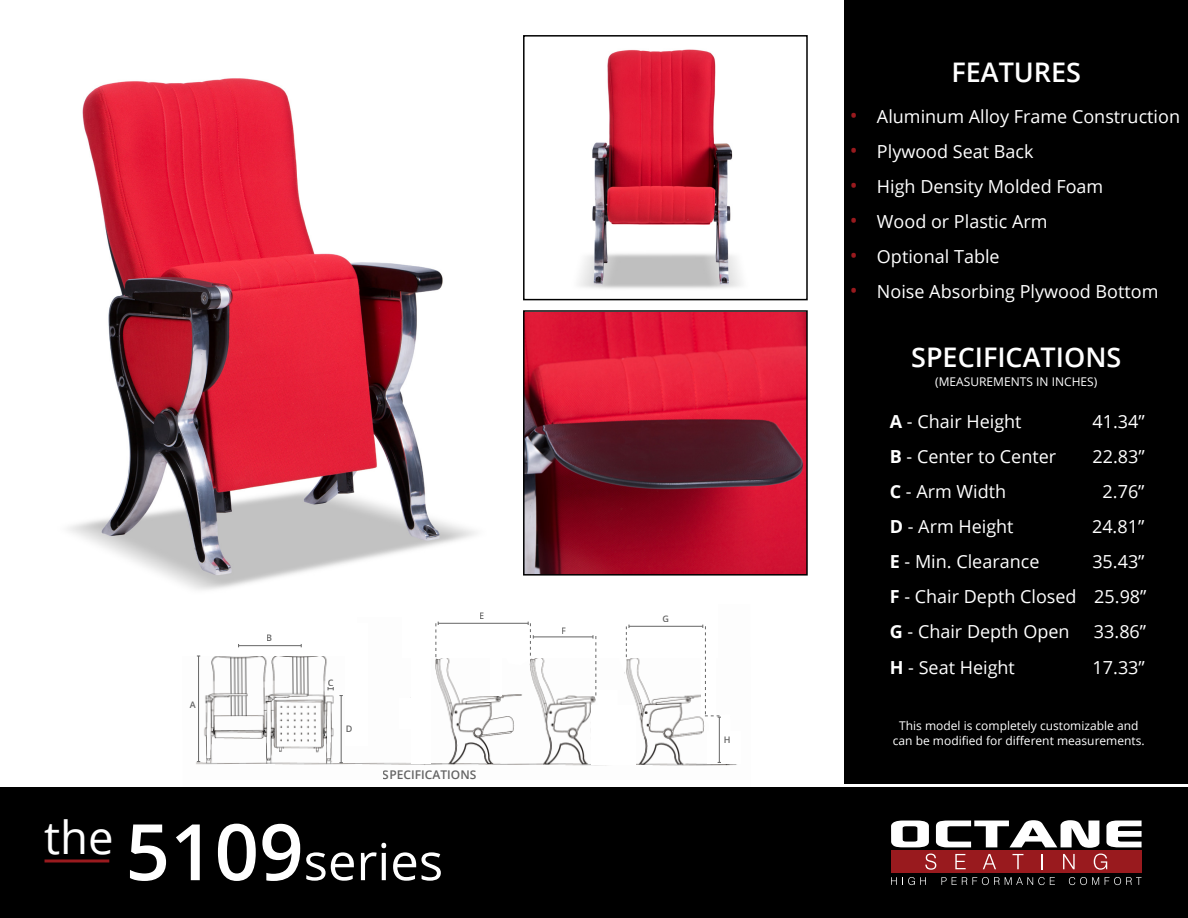
<style>
.page{position:relative;width:1188px;height:918px;background:#fff}
.page>*{position:absolute;margin:0;border:0;box-sizing:border-box;transform-origin:0 0}
.t1{font:51px "Open Sans";color:#fff}
.t2{font:600 27px "Open Sans";color:#fff}
.Bullet{font:18px "Open Sans";color:#fff}
.Bullet-2{font:12px/14.4px "Open Sans";color:#fff;text-align:center}
.t3{font:600 12px "Open Sans";color:#000}
.t4{font:600 9px "Open Sans";color:#000}
.s1{font-weight:600;font-size:78px}
.s2{font-size:21px;color:#991a1e}
.s3{font-weight:700}
</style>
<div class="page">
<img style="left:196px;top:656px;width:541px;height:110px">
<div style="left:403px;top:594px;width:315px;height:63px;background:#fff"></div>
<div style="left:411px;top:657px;width:20px;height:107px;background:#fff"></div>
<div style="left:345px;top:623px;width:23px;height:123px;background:#fff"></div>
<div style="left:490px;top:624px;width:11px;height:72px;background:#fff"></div>
<div style="left:592px;top:705px;width:44px;height:60px;background:#fff"></div>
<div style="left:707px;top:732px;width:34px;height:32px;background:#fff"></div>
<div style="left:399px;top:698px;width:16px;height:30px;background:#fff"></div>
<div style="left:845px;top:0;width:343px;height:784px;background:#000"></div>
<div style="left:0;top:787px;width:1188px;height:131px;background:#000"></div>
<hr style="left:45px;top:860px;width:64px;height:2px;background:#991a1e">
<img style="left:68px;top:78px;width:408px;height:512px">
<hr style="left:239px;top:645px;width:62px;height:1px;background:#000">
<hr style="left:629px;top:626px;width:74px;height:1px;background:#000">
<hr style="left:438px;top:623px;width:90px;height:1px;background:#000">
<hr style="left:533px;top:637px;width:60px;height:1px;background:#000">
<hr style="left:341px;top:696px;width:1px;height:67px;background:#000">
<svg style="left:328px;top:687px;width:15px;height:9px"></svg>
<hr style="left:719px;top:717px;width:1px;height:45px;background:#000">
<hr style="left:198px;top:656px;width:1px;height:106px;background:#000">
<svg style="left:503px;top:622px;width:36px;height:43px"></svg>
<svg style="left:700px;top:625px;width:31px;height:127px"></svg>
<svg style="left:592px;top:625px;width:38px;height:80px"></svg>
<svg style="left:431px;top:622px;width:20px;height:37px"></svg>
<div style="left:891px;top:850px;width:251px;height:23px;background:#991a1e"></div>
<svg style="left:891px;top:877px;width:35px;height:8px"></svg>
<svg style="left:941px;top:877px;width:114px;height:8px"></svg>
<svg style="left:1069px;top:877px;width:30px;height:8px"></svg>
<svg style="left:1105px;top:877px;width:37px;height:8px"></svg>
<svg style="left:891px;top:821px;width:38px;height:26px"></svg>
<svg style="left:936px;top:820px;width:163px;height:28px"></svg>
<svg style="left:1106px;top:821px;width:36px;height:26px"></svg>
<svg style="left:925px;top:854px;width:11px;height:16px"></svg>
<svg style="left:955px;top:854px;width:11px;height:15px"></svg>
<svg style="left:983px;top:854px;width:13px;height:15px"></svg>
<svg style="left:1013px;top:854px;width:10px;height:15px"></svg>
<svg style="left:1042px;top:854px;width:1px;height:15px"></svg>
<svg style="left:1063px;top:854px;width:12px;height:15px"></svg>
<svg style="left:1094px;top:854px;width:13px;height:16px"></svg>
<img style="left:579px;top:49px;width:162px;height:240px">
<div style="left:523px;top:35px;width:285px;height:265px;border:2px solid #000"></div>
<img style="left:526px;top:313px;width:279px;height:260px">
<div style="left:523px;top:310px;width:285px;height:266px;border:2px solid #000"></div>
<p class="t4" style="left:190px;top:698px;width:7px">A</p>
<p class="t4" style="left:267px;top:632px;width:7px">B</p>
<p class="t4" style="left:328px;top:676px;width:7px">C</p>
<p class="t4" style="left:346px;top:723px;width:8px">D</p>
<p class="t4" style="left:480px;top:609px;width:7px">E</p>
<p class="t3" style="left:383px;top:766px;width:95px">SPECIFICATIONS</p>
<p class="t1" style="left:44px;top:827px;width:400px"><sup>the</sup> <span class="s1">5109</span>series</p>
<p class="t4" style="left:562px;top:624px;width:6px">F</p>
<p class="t4" style="left:662px;top:612px;width:8px">G</p>
<p class="t4" style="left:723px;top:734px;width:8px">H</p>
<p class="t2" style="left:951px;top:54px;width:131px">FEATURES</p>
<p class="Bullet" style="left:850px;top:104px;width:332px"><span class="s2">•</span> Aluminum Alloy Frame Construction</p>
<p class="Bullet" style="left:850px;top:139px;width:185px"><span class="s2">•</span> Plywood Seat Back</p>
<p class="Bullet" style="left:850px;top:174px;width:255px"><span class="s2">•</span> High Density Molded Foam</p>
<p class="Bullet" style="left:850px;top:209px;width:199px"><span class="s2">•</span> Wood or Plastic Arm</p>
<p class="Bullet" style="left:850px;top:245px;width:151px"><span class="s2">•</span> Optional Table</p>
<p class="Bullet" style="left:850px;top:280px;width:310px"><span class="s2">•</span> Noise Absorbing Plywood Bottom</p>
<p class="t2" style="left:911px;top:339px;width:212px">SPECIFICATIONS</p>
<p class="Bullet-2" style="left:935px;top:374px;width:164px">(MEASUREMENTS IN INCHES)</p>
<p class="Bullet" style="left:890px;top:409px;width:133px"><span class="s3">A</span> - Chair Height</p>
<p class="Bullet" style="left:1092px;top:409px;width:54px">41.34”</p>
<p class="Bullet" style="left:890px;top:444px;width:168px"><span class="s3">B</span> - Center to Center</p>
<p class="Bullet" style="left:1093px;top:444px;width:54px">22.83”</p>
<p class="Bullet" style="left:890px;top:479px;width:118px"><span class="s3">C</span> - Arm Width</p>
<p class="Bullet" style="left:1103px;top:479px;width:43px">2.76”</p>
<p class="Bullet" style="left:890px;top:514px;width:125px"><span class="s3">D</span> - Arm Height</p>
<p class="Bullet" style="left:1092px;top:514px;width:54px">24.81”</p>
<p class="Bullet" style="left:890px;top:549px;width:151px"><span class="s3">E</span> - Min. Clearance</p>
<p class="Bullet" style="left:1092px;top:549px;width:54px">35.43”</p>
<p class="Bullet" style="left:890px;top:584px;width:258px"><span class="s3">F</span> - Chair Depth Closed 25.98”</p>
<p class="Bullet" style="left:890px;top:620px;width:181px"><span class="s3">G</span> - Chair Depth Open</p>
<p class="Bullet" style="left:1094px;top:620px;width:54px">33.86”</p>
<p class="Bullet" style="left:890px;top:655px;width:127px"><span class="s3">H</span> - Seat Height</p>
<p class="Bullet" style="left:1093px;top:655px;width:54px">17.33”</p>
<p class="Bullet-2" style="left:893px;top:718px;width:253px">This model is completely customizable and can be modified for different measurements.</p>
</div>
